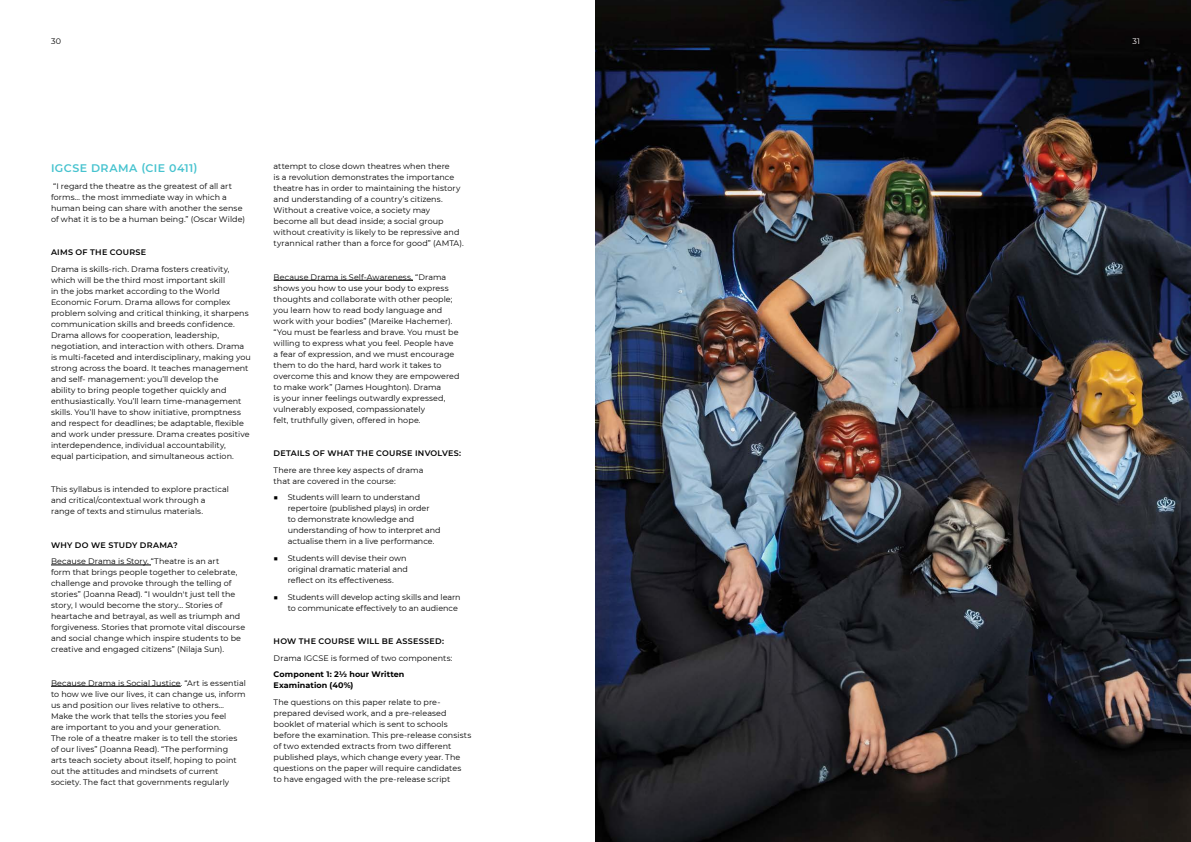
<style>
.page{position:relative;width:1191px;height:842px;background:#fff}
.page>*{position:absolute;margin:0;border:0;box-sizing:border-box;transform-origin:0 0}
.t1{font:600 11px "Montserrat";letter-spacing:.04em;color:#47c3cf}
.t2{font:8px/11px "Montserrat";letter-spacing:.005em;color:#000}
.t3{font:600 8px "Montserrat";letter-spacing:.035em;color:#000}
.t4{font:700 8px/11px "Montserrat";letter-spacing:.01em;color:#000}
.t5{font:8px "Montserrat";color:#fff}
</style>
<div class="page">
<hr style="left:51px;top:565px;width:100px;height:1px;background:#000">
<hr style="left:51px;top:686px;width:130px;height:1px;background:#000">
<hr style="left:274px;top:280px;width:139px;height:1px;background:#000">
<img style="left:595px;top:0;width:596px;height:842px">
<p class="t2" style="left:51px;top:35px;width:11px">30</p>
<h1 class="t1" style="left:51px;top:161px;width:148px">IGCSE DRAMA (CIE 0411)</h1>
<p class="t2" style="left:51px;top:180px;width:196px">“I regard the theatre as the greatest of all art forms… the most immediate way in which a human being can share with another the sense of what it is to be a human being.” (Oscar Wilde)</p>
<p class="t3" style="left:51px;top:247px;width:97px">AIMS OF THE COURSE</p>
<p class="t2" style="left:51px;top:263px;width:201px">Drama is skills-rich. Drama fosters creativity, which will be the third most important skill<br>in the jobs market according to the World Economic Forum. Drama allows for complex problem solving and critical thinking, it sharpens communication skills and breeds confidence.<br>Drama allows for cooperation, leadership, negotiation, and interaction with others. Drama is multi-faceted and interdisciplinary, making you strong across the board. It teaches management and self- management: you’ll develop the<br>ability to bring people together quickly and enthusiastically. You’ll learn time-management skills. You’ll have to show initiative, promptness and respect for deadlines; be adaptable, flexible and work under pressure. Drama creates positive interdependence, individual accountability,<br>equal participation, and simultaneous action.</p>
<p class="t2" style="left:51px;top:484px;width:179px">This syllabus is intended to explore practical and critical/contextual work through a range of texts and stimulus materials.</p>
<p class="t3" style="left:51px;top:539px;width:128px">WHY DO WE STUDY DRAMA?</p>
<p class="t2" style="left:51px;top:556px;width:196px">Because Drama is Story. “Theatre is an art<br>form that brings people together to celebrate, challenge and provoke through the telling of stories” (Joanna Read). “I wouldn't just tell the story, I would become the story… Stories of heartache and betrayal, as well as triumph and forgiveness. Stories that promote vital discourse and social change which inspire students to be creative and engaged citizens” (Nilaja Sun).</p>
<p class="t2" style="left:51px;top:677px;width:196px">Because Drama is Social Justice. “Art is essential to how we live our lives, it can change us, inform us and position our lives relative to others… Make the work that tells the stories you feel<br>are important to you and your generation.<br>The role of a theatre maker is to tell the stories of our lives” (Joanna Read). “The performing<br>arts teach society about itself, hoping to point out the attitudes and mindsets of current society. The fact that governments regularly</p>
<p class="t2" style="left:274px;top:161px;width:191px">attempt to close down theatres when there<br>is a revolution demonstrates the importance theatre has in order to maintaining the history and understanding of a country’s citizens.<br>Without a creative voice, a society may become all but dead inside; a social group without creativity is likely to be repressive and tyrannical rather than a force for good” (AMTA).</p>
<p class="t2" style="left:274px;top:271px;width:187px">Because Drama is Self-Awareness. “Drama shows you how to use your body to express thoughts and collaborate with other people; you learn how to read body language and work with your bodies” (Mareike Hachemer). “You must be fearless and brave. You must be willing to express what you feel. People have a fear of expression, and we must encourage them to do the hard, hard work it takes to overcome this and know they are empowered to make work” (James Houghton). Drama<br>is your inner feelings outwardly expressed, vulnerably exposed, compassionately<br>felt, truthfully given, offered in hope.</p>
<p class="t3" style="left:274px;top:447px;width:189px">DETAILS OF WHAT THE COURSE INVOLVES:</p>
<p class="t2" style="left:274px;top:464px;width:151px">There are three key aspects of drama that are covered in the course:</p>
<p class="t2" style="left:288px;top:492px;width:154px;text-indent:-14px">■ Students will learn to understand repertoire (published plays) in order<br>to demonstrate knowledge and understanding of how to interpret and actualise them in a live performance.</p>
<p class="t2" style="left:288px;top:552px;width:121px;text-indent:-14px">■ Students will devise their own original dramatic material and reflect on its effectiveness.</p>
<p class="t2" style="left:288px;top:591px;width:174px;text-indent:-14px">■ Students will develop acting skills and learn to communicate effectively to an audience</p>
<p class="t3" style="left:274px;top:636px;width:172px">HOW THE COURSE WILL BE ASSESSED:</p>
<p class="t2" style="left:274px;top:652px;width:180px">Drama IGCSE is formed of two components:</p>
<p class="t4" style="left:274px;top:669px;width:132px">Component 1: 2½ hour Written<br>Examination (40%)</p>
<p class="t2" style="left:274px;top:696px;width:199px">The questions on this paper relate to pre&shy;prepared devised work, and a pre-released booklet of material which is sent to schools before the examination. This pre-release consists of two extended extracts from two different published plays, which change every year. The questions on the paper will require candidates to have engaged with the pre-release script</p>
<p class="t5" style="left:1132px;top:36px;width:9px">31</p>
</div>
